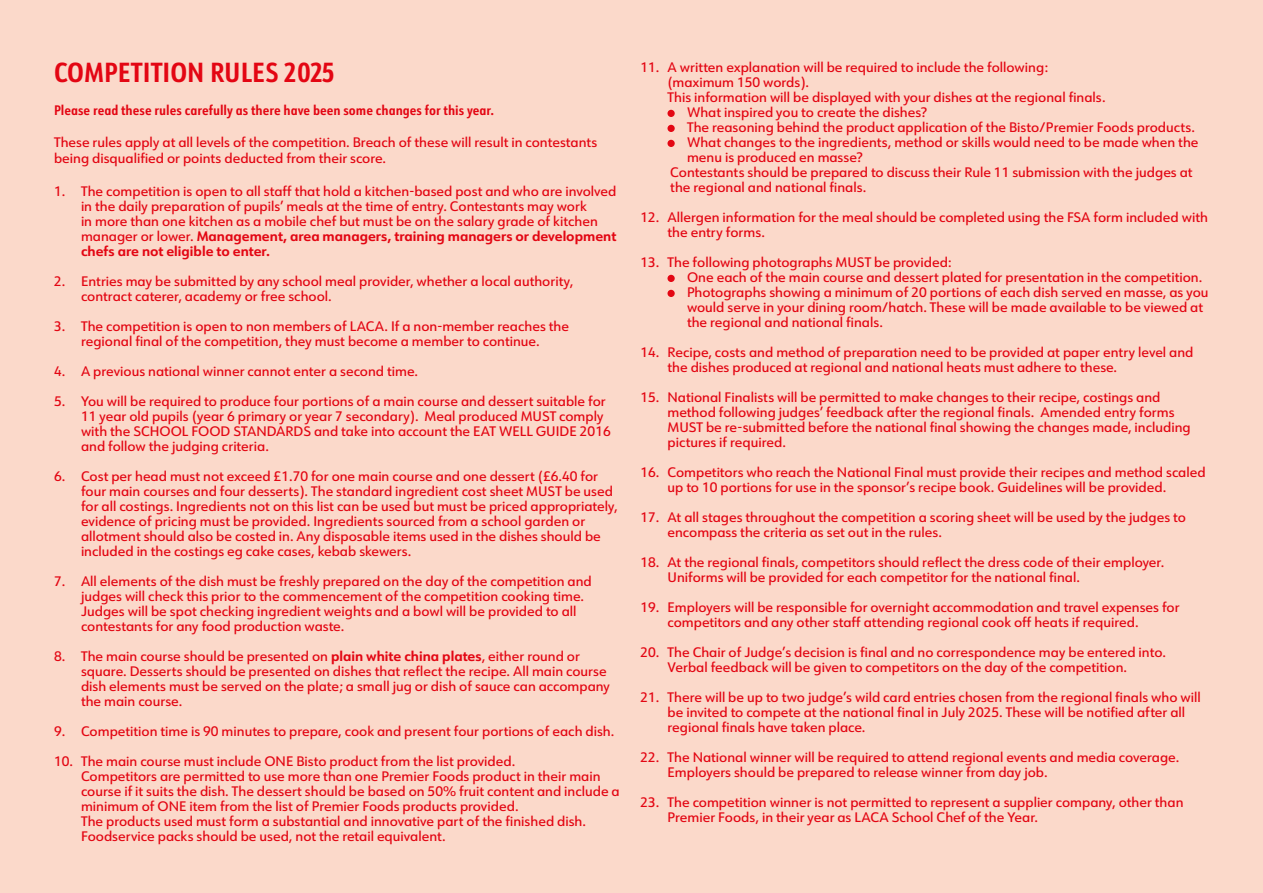
<style>
.page{position:relative;width:1263px;height:893px;background:#fff}
.page>*{position:absolute;margin:0;border:0;box-sizing:border-box;transform-origin:0 0}
.t1{font:700 27px "URW Form Cond";color:#e30613}
.t2{font:500 13.5px/15px "URW Form";color:#e30613}
.t3{font:700 13.5px "URW Form Cond";color:#e30613}
.s1{font-weight:700}
</style>
<div class="page">
<div style="left:1px;top:0;width:1262px;height:893px;background:#fbd9ca"></div>
<div style="left:667px;top:110px;width:8px;height:7px;background:#e30613;border-radius:50%"></div>
<div style="left:667px;top:125px;width:8px;height:7px;background:#e30613;border-radius:50%"></div>
<div style="left:667px;top:140px;width:8px;height:7px;background:#e30613;border-radius:50%"></div>
<div style="left:667px;top:275px;width:8px;height:7px;background:#e30613;border-radius:50%"></div>
<div style="left:667px;top:290px;width:8px;height:7px;background:#e30613;border-radius:50%"></div>
<h1 class="t1" style="left:54px;top:54px;width:283px">COMPETITION RULES 2025</h1>
<p class="t3" style="left:54px;top:101px;width:442px">Please read these rules carefully as there have been some changes for this year.</p>
<p class="t2" style="left:54px;top:134px;width:545px;line-height:16.2px">These rules apply at all levels of the competition. Breach of these will result in contestants being disqualified or points deducted from their score.</p>
<p class="t2" style="left:81px;top:183px;width:537px;text-indent:-27px">1. The competition is open to all staff that hold a kitchen-based post and who are involved in the daily preparation of pupils’ meals at the time of entry. Contestants may work<br>in more than one kitchen as a mobile chef but must be on the salary grade of kitchen manager or lower. <span class="s1">Management, area managers, training managers or development chefs are not eligible to enter.</span></p>
<p class="t2" style="left:81px;top:273px;width:494px;text-indent:-27px">2. Entries may be submitted by any school meal provider, whether a local authority, contract caterer, academy or free school.</p>
<p class="t2" style="left:54px;top:318px;width:517px;text-align:center">3. The competition is open to non members of LACA. If a non-member reaches the regional final of the competition, they must become a member to continue.</p>
<p class="t2" style="left:54px;top:363px;width:366px">4. A previous national winner cannot enter a second time.</p>
<p class="t2" style="left:81px;top:393px;width:531px;text-indent:-27px">5. You will be required to produce four portions of a main course and dessert suitable for 11 year old pupils (year 6 primary or year 7 secondary). Meal produced MUST comply with the SCHOOL FOOD STANDARDS and take into account the EAT WELL GUIDE 2016 and follow the judging criteria.</p>
<p class="t2" style="left:81px;top:468px;width:538px;text-indent:-27px">6. Cost per head must not exceed £1.70 for one main course and one dessert (£6.40 for four main courses and four desserts). The standard ingredient cost sheet MUST be used for all costings. Ingredients not on this list can be used but must be priced appropriately, evidence of pricing must be provided. Ingredients sourced from a school garden or allotment should also be costed in. Any disposable items used in the dishes should be included in the costings eg cake cases, kebab skewers.</p>
<p class="t2" style="left:81px;top:573px;width:512px;text-indent:-27px">7. All elements of the dish must be freshly prepared on the day of the competition and judges will check this prior to the commencement of the competition cooking time.<br>Judges will be spot checking ingredient weights and a bowl will be provided to all contestants for any food production waste.</p>
<p class="t2" style="left:81px;top:648px;width:531px;text-indent:-27px">8. The main course should be presented on <span class="s1">plain white china plates</span>, either round or square. Desserts should be presented on dishes that reflect the recipe. All main course dish elements must be served on the plate; a small jug or dish of sauce can accompany the main course.</p>
<p class="t2" style="left:54px;top:723px;width:562px">9. Competition time is 90 minutes to prepare, cook and present four portions of each dish.</p>
<p class="t2" style="left:81px;top:753px;width:540px;text-indent:-27px">10. The main course must include ONE Bisto product from the list provided.<br>Competitors are permitted to use more than one Premier Foods product in their main course if it suits the dish. The dessert should be based on 50% fruit content and include a minimum of ONE item from the list of Premier Foods products provided.<br>The products used must form a substantial and innovative part of the finished dish.<br>Foodservice packs should be used, not the retail equivalent.</p>
<p class="t2" style="left:640px;top:59px;width:409px">11. A written explanation will be required to include the following:</p>
<p class="t2" style="left:667px;top:74px;width:143px">(maximum 150 words).</p>
<p class="t2" style="left:667px;top:89px;width:440px">This information will be displayed with your dishes at the regional finals.</p>
<p class="t2" style="left:687px;top:104px;width:242px">What inspired you to create the dishes?</p>
<p class="t2" style="left:687px;top:119px;width:510px">The reasoning behind the product application of the Bisto/Premier Foods products.</p>
<p class="t2" style="left:687px;top:134px;width:513px">What changes to the ingredients, method or skills would need to be made when the</p>
<p class="t2" style="left:687px;top:149px;width:177px">menu is produced en masse?</p>
<p class="t2" style="left:670px;top:164px;width:524px">Contestants should be prepared to discuss their Rule 11 submission with the judges at</p>
<p class="t2" style="left:670px;top:179px;width:198px">the regional and national finals.</p>
<p class="t2" style="left:667px;top:209px;width:542px;text-indent:-27px">12. Allergen information for the meal should be completed using the FSA form included with the entry forms.</p>
<p class="t2" style="left:687px;top:254px;width:523px;text-indent:-47px">13. The following photographs MUST be provided:<br>One each of the main course and dessert plated for presentation in the competition.<br>Photographs showing a minimum of 20 portions of each dish served en masse, as you would serve in your dining room/hatch. These will be made available to be viewed at the regional and national finals.</p>
<p class="t2" style="left:667px;top:344px;width:527px;text-indent:-27px">14. Recipe, costs and method of preparation need to be provided at paper entry level and the dishes produced at regional and national heats must adhere to these.</p>
<p class="t2" style="left:667px;top:389px;width:525px;text-indent:-27px">15. National Finalists will be permitted to make changes to their recipe, costings and method following judges’ feedback after the regional finals. Amended entry forms MUST be re-submitted before the national final showing the changes made, including pictures if required.</p>
<p class="t2" style="left:667px;top:464px;width:540px;text-indent:-27px">16. Competitors who reach the National Final must provide their recipes and method scaled up to 10 portions for use in the sponsor’s recipe book. Guidelines will be provided.</p>
<p class="t2" style="left:667px;top:509px;width:520px;text-indent:-27px">17. At all stages throughout the competition a scoring sheet will be used by the judges to encompass the criteria as set out in the rules.</p>
<p class="t2" style="left:667px;top:554px;width:498px;text-indent:-27px">18. At the regional finals, competitors should reflect the dress code of their employer.<br>Uniforms will be provided for each competitor for the national final.</p>
<p class="t2" style="left:667px;top:599px;width:514px;text-indent:-27px">19. Employers will be responsible for overnight accommodation and travel expenses for competitors and any other staff attending regional cook off heats if required.</p>
<p class="t2" style="left:667px;top:644px;width:500px;text-indent:-27px">20. The Chair of Judge’s decision is final and no correspondence may be entered into.<br>Verbal feedback will be given to competitors on the day of the competition.</p>
<p class="t2" style="left:667px;top:689px;width:535px;text-indent:-27px">21. There will be up to two judge’s wild card entries chosen from the regional finals who will be invited to compete at the national final in July 2025. These will be notified after all regional finals have taken place.</p>
<p class="t2" style="left:667px;top:749px;width:513px;text-indent:-27px">22. The National winner will be required to attend regional events and media coverage.<br>Employers should be prepared to release winner from day job.</p>
<p class="t2" style="left:667px;top:794px;width:517px;text-indent:-27px">23. The competition winner is not permitted to represent a supplier company, other than<br>Premier Foods, in their year as LACA School Chef of the Year.</p>
</div>
